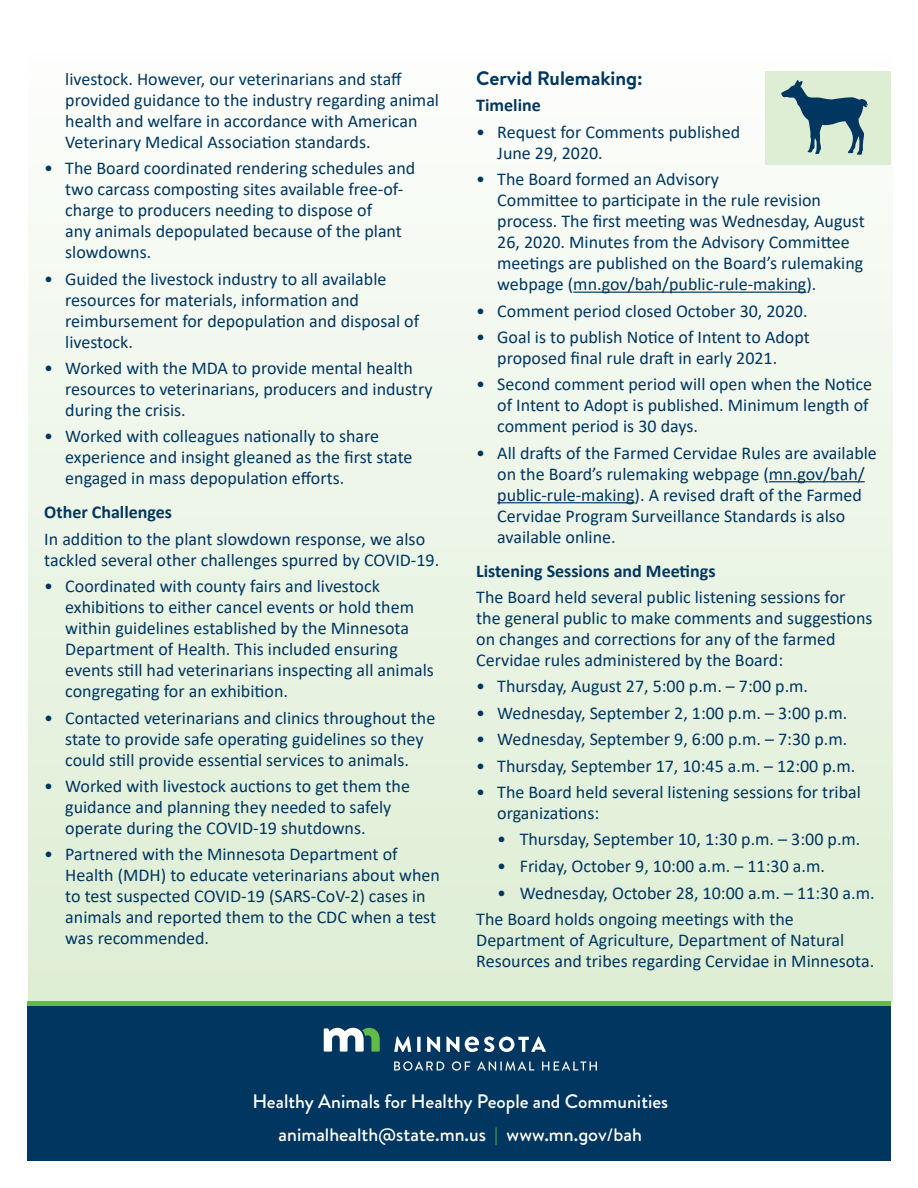
<style>
.page{position:relative;width:918px;height:1188px;background:#fff}
.page>*{position:absolute;margin:0;border:0;box-sizing:border-box;transform-origin:0 0}
.Statement{font:500 19.5px "Brandon Grotesque";color:#fff}
.t1{font:700 19.5px "Brandon Text";color:#003660}
.Bullets{font:18px/21px "Calibri";color:#003660}
.Last_Bullet{font:18px/21px "Calibri";color:#003660}
.Paragraph{font:18px/21px "Calibri";color:#003660}
.Paragraph-2{font:700 18px "Calibri";color:#003660}
.t2{font:500 18px "Brandon Text";color:#fff}
.s1{color:#62bb46}
</style>
<div class="page">
<div style="left:28px;top:27px;width:864px;height:974px;background:linear-gradient(to bottom,#fdfefc,#ddedd3)"></div>
<hr style="left:573px;top:292px;width:234px;height:1px;background:#003660">
<hr style="left:769px;top:481px;width:96px;height:1px;background:#003660">
<hr style="left:497px;top:502px;width:138px;height:1px;background:#003660">
<div style="left:766px;top:71px;width:125px;height:94px;background:#deeed4"></div>
<svg style="left:781px;top:80px;width:87px;height:75px"></svg>
<div style="left:27px;top:1006px;width:864px;height:155px;background:#003660"></div>
<div style="left:27px;top:1001px;width:864px;height:5px;background:#62bb46"></div>
<svg style="left:324px;top:1028px;width:56px;height:24px"></svg>
<svg style="left:394px;top:1037px;width:17px;height:15px"></svg>
<svg style="left:417px;top:1037px;width:4px;height:15px"></svg>
<svg style="left:427px;top:1037px;width:13px;height:15px"></svg>
<svg style="left:446px;top:1037px;width:13px;height:15px"></svg>
<svg style="left:465px;top:1036px;width:81px;height:16px"></svg>
<svg style="left:394px;top:1061px;width:50px;height:10px"></svg>
<svg style="left:452px;top:1061px;width:18px;height:10px"></svg>
<svg style="left:477px;top:1061px;width:57px;height:10px"></svg>
<svg style="left:542px;top:1061px;width:55px;height:10px"></svg>
<p class="Bullets" style="left:65px;top:68px;width:375px">livestock. However, our veterinarians and staff provided guidance to the industry regarding animal health and welfare in accordance with American Veterinary Medical Association standards.</p>
<p class="Bullets" style="left:65px;top:157px;width:351px;text-indent:-21px">• The Board coordinated rendering schedules and two carcass composting sites available free-of&shy;charge to producers needing to dispose of<br>any animals depopulated because of the plant slowdowns.</p>
<p class="Bullets" style="left:65px;top:268px;width:355px;text-indent:-21px">• Guided the livestock industry to all available resources for materials, information and reimbursement for depopulation and disposal of livestock.</p>
<p class="Bullets" style="left:65px;top:357px;width:369px;text-indent:-21px">• Worked with the MDA to provide mental health resources to veterinarians, producers and industry during the crisis.</p>
<p class="Last_Bullet" style="left:65px;top:425px;width:349px;text-indent:-21px">• Worked with colleagues nationally to share experience and insight gleaned as the first state engaged in mass depopulation efforts.</p>
<h2 class="Paragraph-2" style="left:44px;top:500px;width:129px">Other Challenges</h2>
<h2 class="Paragraph" style="left:44px;top:528px;width:397px">In addition to the plant slowdown response, we also tackled several other challenges spurred by COVID-19.</h2>
<p class="Bullets" style="left:65px;top:575px;width:370px;text-indent:-21px">• Coordinated with county fairs and livestock exhibitions to either cancel events or hold them within guidelines established by the Minnesota Department of Health. This included ensuring events still had veterinarians inspecting all animals congregating for an exhibition.</p>
<p class="Bullets" style="left:44px;top:707px;width:393px;text-align:center">• Contacted veterinarians and clinics throughout the state to provide safe operating guidelines so they could still provide essential services to animals.</p>
<p class="Bullets" style="left:65px;top:775px;width:346px;text-indent:-21px">• Worked with livestock auctions to get them the guidance and planning they needed to safely operate during the COVID-19 shutdowns.</p>
<p class="Last_Bullet" style="left:65px;top:843px;width:376px;text-indent:-21px">• Partnered with the Minnesota Department of Health (MDH) to educate veterinarians about when to test suspected COVID-19 (SARS-CoV-2) cases in animals and reported them to the CDC when a test was recommended.</p>
<h2 class="t1" style="left:476px;top:65px;width:168px">Cervid Rulemaking:</h2>
<h2 class="Paragraph-2" style="left:476px;top:93px;width:66px">Timeline</h2>
<p class="Bullets" style="left:497px;top:121px;width:244px;text-indent:-21px">• Request for Comments published<br>June 29, 2020.</p>
<p class="Bullets" style="left:497px;top:168px;width:369px;text-indent:-21px">• The Board formed an Advisory<br>Committee to participate in the rule revision process. The first meeting was Wednesday, August 26, 2020. Minutes from the Advisory Committee meetings are published on the Board’s rulemaking webpage (mn.gov/bah/public-rule-making).</p>
<p class="Bullets" style="left:476px;top:300px;width:333px">• Comment period closed October 30, 2020.</p>
<p class="Bullets" style="left:497px;top:326px;width:314px;text-indent:-21px">• Goal is to publish Notice of Intent to Adopt proposed final rule draft in early 2021.</p>
<p class="Bullets" style="left:497px;top:373px;width:376px;text-indent:-21px">• Second comment period will open when the Notice of Intent to Adopt is published. Minimum length of comment period is 30 days.</p>
<p class="Last_Bullet" style="left:497px;top:442px;width:381px;text-indent:-21px">• All drafts of the Farmed Cervidae Rules are available on the Board’s rulemaking webpage (mn.gov/bah/ public-rule-making). A revised draft of the Farmed Cervidae Program Surveillance Standards is also available online.</p>
<h2 class="Paragraph-2" style="left:476px;top:558px;width:241px">Listening Sessions and Meetings</h2>
<h2 class="Paragraph" style="left:476px;top:586px;width:398px">The Board held several public listening sessions for the general public to make comments and suggestions on changes and corrections for any of the farmed Cervidae rules administered by the Board:</h2>
<p class="Bullets" style="left:476px;top:676px;width:333px">• Thursday, August 27, 5:00 p.m. – 7:00 p.m.</p>
<p class="Bullets" style="left:476px;top:702px;width:373px">• Wednesday, September 2, 1:00 p.m. – 3:00 p.m.</p>
<p class="Bullets" style="left:476px;top:728px;width:373px">• Wednesday, September 9, 6:00 p.m. – 7:30 p.m.</p>
<p class="Bullets" style="left:476px;top:755px;width:381px">• Thursday, September 17, 10:45 a.m. – 12:00 p.m.</p>
<p class="Bullets" style="left:497px;top:781px;width:365px;text-indent:-21px">• The Board held several listening sessions for tribal organizations:</p>
<p class="Bullets" style="left:497px;top:829px;width:365px">• Thursday, September 10, 1:30 p.m. – 3:00 p.m.</p>
<p class="Bullets" style="left:497px;top:855px;width:329px">• Friday, October 9, 10:00 a.m. – 11:30 a.m.</p>
<p class="Bullets" style="left:497px;top:882px;width:379px">• Wednesday, October 28, 10:00 a.m. – 11:30 a.m.</p>
<h2 class="Paragraph" style="left:476px;top:908px;width:399px">The Board holds ongoing meetings with the<br>Department of Agriculture, Department of Natural<br>Resources and tribes regarding Cervidae in Minnesota.</h2>
<p class="Statement" style="left:252px;top:1088px;width:417px">Healthy Animals for Healthy People and Communities</p>
<p class="t2" style="left:279px;top:1122px;width:365px">animalhealth@state.mn.us <span class="s1">|</span> www.mn.gov/bah</p>
</div>
